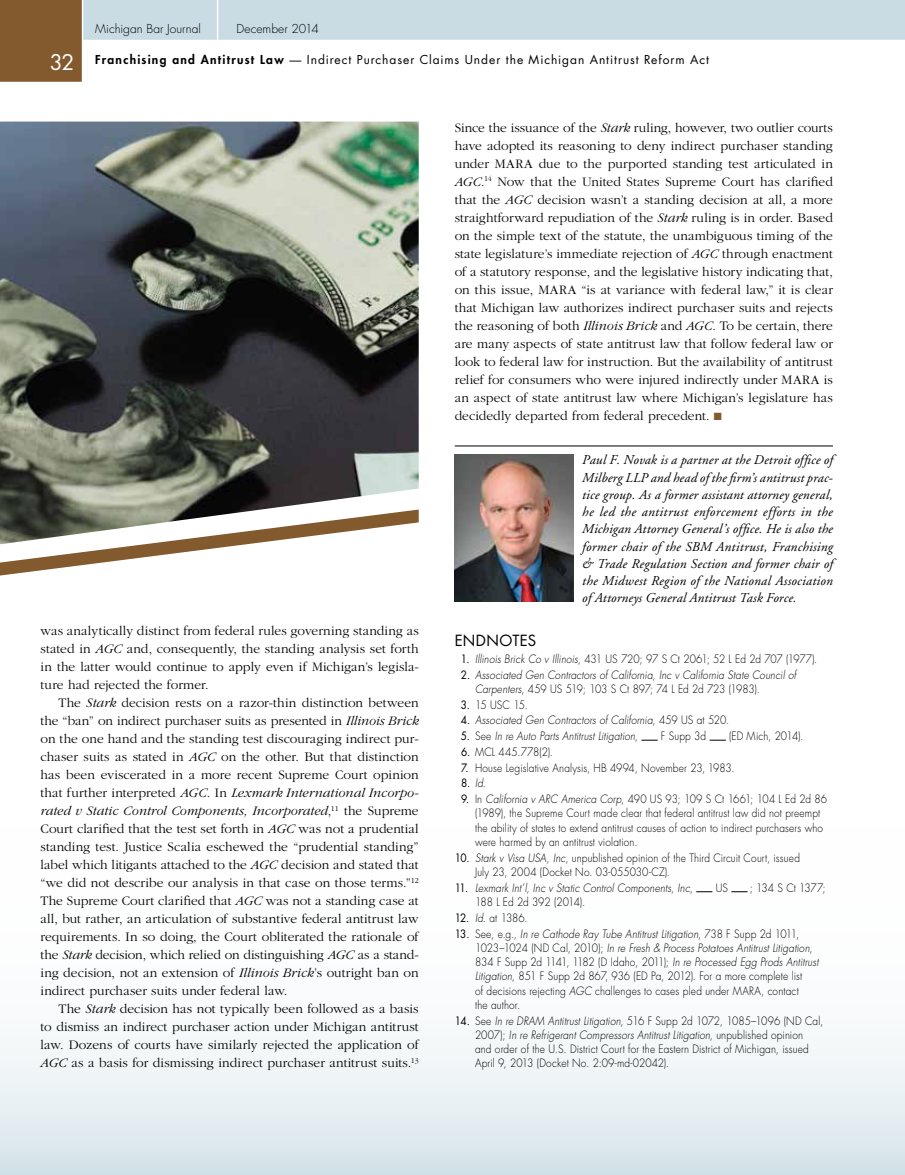
<style>
.page{position:relative;width:905px;height:1175px;background:#fff}
.page>*{position:absolute;margin:0;border:0;box-sizing:border-box;transform-origin:0 0}
.t1{font:21px "Futura";color:#fff}
.t2{font:15px "Futura";letter-spacing:.025em;color:#000}
.t3{font:300 13.5px/18px "Garamond";letter-spacing:.005em;color:#000;text-align:justify}
.t4{font:italic 13.5px/17.2px "Adobe Garamond";letter-spacing:.015em;color:#000;text-align:justify}
.t5{font:12px "Futura";letter-spacing:.08em;color:#000}
.t6{font:300 12px "Futura";letter-spacing:.005em;color:#000}
.t7{font:300 11.25px/14.2px "Futura";letter-spacing:.015em;color:#000;scale:.9 1}
.t8{font:italic 300 11.25px/14.2px "Futura";letter-spacing:.015em;color:#000;scale:.9 1}
.t9{font:300 11.25px "Futura";letter-spacing:-.02em;color:#000;scale:.9 1}
.t10{font:300 11.25px "Futura";letter-spacing:-.01em;color:#000;scale:.9 1}
.t11{font:11.25px "Futura";color:#000;scale:.9 1}
.s1{font-weight:800}
.s2{font-style:italic}
.s3{color:#83592e}
.s4{font-weight:400}
.s5{font-weight:400;font-style:normal}
.s6{font-style:normal}
.s7{font-weight:300;font-style:italic}
.s8{font-weight:300}
</style>
<div class="page">
<svg style="left:0;top:0;width:904px;height:82px"></svg>
<hr style="left:217px;top:0;width:1px;height:40px;background:#fff">
<svg style="left:0;top:739px;width:904px;height:435px"></svg>
<svg style="left:641px;top:740px;width:16px;height:1px"></svg>
<svg style="left:709px;top:740px;width:16px;height:1px"></svg>
<svg style="left:696px;top:891px;width:16px;height:1px"></svg>
<svg style="left:731px;top:891px;width:16px;height:1px"></svg>
<img style="left:0;top:122px;width:418px;height:387px">
<svg style="left:0;top:509px;width:418px;height:66px"></svg>
<hr style="left:454px;top:445px;width:378px;height:1px;background:#000">
<img style="left:454px;top:454px;width:119px;height:148px">
<h1 class="t1" style="left:50px;top:48px;width:26px">32</h1>
<p class="t6" style="left:95px;top:21px;width:107px">Michigan Bar Journal</p>
<p class="t6" style="left:236px;top:21px;width:84px">December 2014</p>
<p class="t5" style="left:95px;top:51px;width:615px"><span class="s1">Franchising and Antitrust Law</span> — Indirect Purchaser Claims Under the Michigan Antitrust Reform Act</p>
<p class="t3" style="left:454px;top:119px;width:380px">Since the issuance of the <span class="s2">Stark</span> ruling, however, two outlier courts have adopted its reasoning to deny indirect purchaser standing under MARA due to the purported standing test articulated in <span class="s2">AGC</span>.<sup>14</sup> Now that the United States Supreme Court has clarified that the <span class="s2">AGC</span> decision wasn’t a standing decision at all, a more straightforward repudiation of the <span class="s2">Stark</span> ruling is in order. Based on the simple text of the statute, the unambiguous timing of the state legislature’s immediate rejection of <span class="s2">AGC</span> through enactment of a statutory response, and the legislative history indicating that, on this issue, MARA “is at variance with federal law,” it is clear that Michigan law authorizes indirect purchaser suits and rejects the reasoning of both <span class="s2">Illinois Brick</span> and <span class="s2">AGC</span>. To be certain, there are many aspects of state antitrust law that follow federal law or look to federal law for instruction. But the availability of antitrust relief for consumers who were injured indirectly under MARA is an aspect of state antitrust law where Michigan’s legislature has decidedly departed from federal precedent. <span class="s3">■</span></p>
<p class="t4" style="left:582px;top:452px;width:252px">Paul F. Novak is a partner at the Detroit office of Milberg LLP and head of the firm’s antitrust prac&shy;tice group. As a former assistant attorney general, he led the antitrust enforcement efforts in the Michigan Attorney General’s office. He is also the former chair of the SBM Antitrust, Franchising &amp; Trade Regulation Section and former chair of the Midwest Region of the National Association of Attorneys General Antitrust Task Force.</p>
<p class="t3" style="left:40px;top:622px;width:380px">was analytically distinct from federal rules governing standing as stated in <span class="s2">AGC</span> and, consequently, the standing analysis set forth in the latter would continue to apply even if Michigan’s legisla&shy;ture had rejected the former.</p>
<p class="t3" style="left:40px;top:694px;width:380px;text-indent:18px">The <span class="s2">Stark</span> decision rests on a razor-thin distinction between the “ban” on indirect purchaser suits as presented in <span class="s2">Illinois Brick </span>on the one hand and the standing test discouraging indirect pur&shy;chaser suits as stated in <span class="s2">AGC</span> on the other. But that distinction has been eviscerated in a more recent Supreme Court opinion that further interpreted <span class="s2">AGC</span>. In <span class="s2">Lexmark International Incorpo&shy;rated v Static Control Components, Incorporated</span>,<sup>11</sup> the Supreme Court clarified that the test set forth in <span class="s2">AGC</span> was not a prudential standing test. Justice Scalia eschewed the “prudential standing” label which litigants attached to the <span class="s2">AGC</span> decision and stated that “we did not describe our analysis in that case on those terms.”<sup>12<br></sup>The Supreme Court clarified that <span class="s2">AGC</span> was not a standing case at all, but rather, an articulation of substantive federal antitrust law requirements. In so doing, the Court obliterated the rationale of the <span class="s2">Stark</span> decision, which relied on distinguishing <span class="s2">AGC</span> as a stand&shy;ing decision, not an extension of <span class="s2">Illinois Brick</span>’s outright ban on indirect purchaser suits under federal law.</p>
<p class="t3" style="left:41px;top:1000px;width:380px;text-indent:18px">The <span class="s2">Stark</span> decision has not typically been followed as a basis to dismiss an indirect purchaser action under Michigan antitrust law. Dozens of courts have similarly rejected the application of <span class="s2">AGC</span> as a basis for dismissing indirect purchaser antitrust suits.<sup>13</sup></p>
<p class="t2" style="left:454px;top:630px;width:83px">ENDNOTES</p>
<p class="t9" style="left:461px;top:651px;width:397px"><span class="s4">1.</span> <span class="s2">Illinois Brick Co v Illinois</span>, 431 US 720; 97 S Ct 2061; 52 L Ed 2d 707 (1977).</p>
<p class="t8" style="left:475px;top:667px;width:358px;text-indent:-14px"><span class="s5">2.</span> Associated Gen Contractors of California, Inc v California State Council of<br>Carpenters<span class="s6">, 459 US 519; 103 S Ct 897; 74 L Ed 2d 723 (1983).</span></p>
<p class="t7" style="left:461px;top:697px;width:76px"><span class="s4">3.</span> 15 USC 15.</p>
<p class="t8" style="left:461px;top:713px;width:299px"><span class="s5">4.</span> Associated Gen Contractors of California<span class="s6">, 459 US at 520.</span></p>
<p class="t8" style="left:461px;top:729px;width:198px"><span class="s5">5.</span> <span class="s6">See</span> In re Auto Parts Antitrust Litigation<span class="s6">,</span></p>
<p class="t7" style="left:661px;top:729px;width:52px">F Supp 3d</p>
<p class="t7" style="left:729px;top:729px;width:84px">(ED Mich, 2014).</p>
<p class="t7" style="left:461px;top:745px;width:104px"><span class="s4">6.</span> MCL 445.778(2).</p>
<p class="t7" style="left:461px;top:760px;width:305px"><span class="s4">7.</span> House Legislative Analysis, HB 4994, November 23, 1983.</p>
<p class="t11" style="left:461px;top:775px;width:29px">8. <span class="s7">Id</span><span class="s8">.</span></p>
<p class="t7" style="left:475px;top:792px;width:392px;text-indent:-14px"><span class="s4">9.</span> In <span class="s2">California v ARC America Corp</span>, 490 US 93; 109 S Ct 1661; 104 L Ed 2d 86 (1989), the Supreme Court made clear that federal antitrust law did not preempt the ability of states to extend antitrust causes of action to indirect purchasers who were harmed by an antitrust violation.</p>
<p class="t7" style="left:475px;top:850px;width:362px;text-indent:-20px"><span class="s4">10.</span> <span class="s2">Stark v Visa USA, Inc</span>, unpublished opinion of the Third Circuit Court, issued<br>July 23, 2004 (Docket No. 03-055030-CZ).</p>
<p class="t8" style="left:455px;top:880px;width:266px"><span class="s5">11.</span> Lexmark Int’l, Inc v Static Control Components, Inc<span class="s6">,</span></p>
<p class="t7" style="left:715px;top:880px;width:15px">US</p>
<p class="t9" style="left:749px;top:880px;width:86px">; 134 S Ct 1377;</p>
<p class="t10" style="left:475px;top:894px;width:124px">188 L Ed 2d 392 (2014).</p>
<p class="t7" style="left:455px;top:910px;width:83px"><span class="s4">12.</span> <span class="s2">Id</span>. at 1386.</p>
<p class="t7" style="left:475px;top:926px;width:383px;text-indent:-20px"><span class="s4">13.</span> See, e.g., <span class="s2">In re Cathode Ray Tube Antitrust Litigation</span>, 738 F Supp 2d 1011, 1023–1024 (ND Cal, 2010); <span class="s2">In re Fresh &amp; Process Potatoes Antitrust Litigation</span>, 834 F Supp 2d 1141, 1182 (D Idaho, 2011); <span class="s2">In re Processed Egg Prods Antitrust Litigation</span>, 851 F Supp 2d 867, 936 (ED Pa, 2012). For a more complete list<br>of decisions rejecting <span class="s2">AGC</span> challenges to cases pled under MARA, contact<br>the author.</p>
<p class="t7" style="left:475px;top:1013px;width:388px;text-indent:-20px"><span class="s4">14.</span> See <span class="s2">In re DRAM Antitrust Litigation</span>, 516 F Supp 2d 1072, 1085–1096 (ND Cal, 2007); <span class="s2">In re Refrigerant Compressors Antitrust Litigation</span>, unpublished opinion<br>and order of the U.S. District Court for the Eastern District of Michigan, issued April 9, 2013 (Docket No. 2:09-md-02042).</p>
</div>
